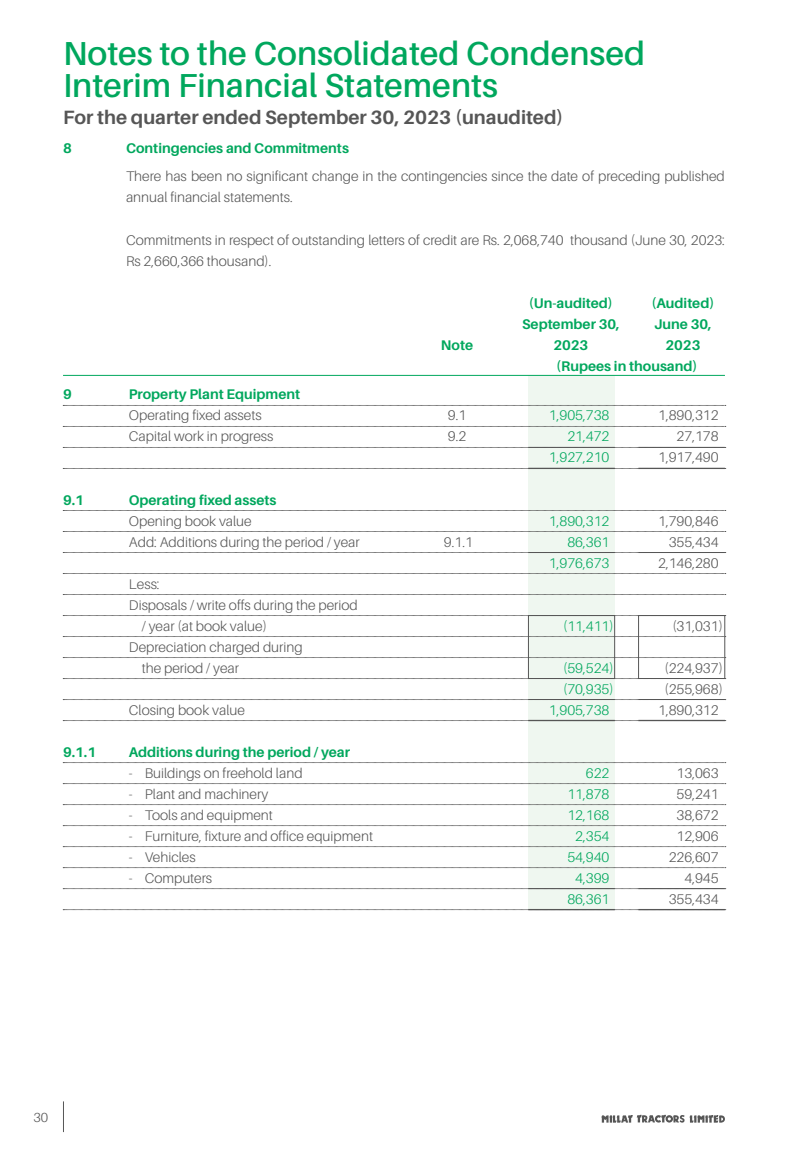
<style>
.page{position:relative;width:788px;height:1166px;background:#fff}
.page>*{position:absolute;margin:0;border:0;box-sizing:border-box;transform-origin:0 0}
.t1{font:600 33.25px/31.5px "Aileron";color:#00a75d}
.t2{font:700 19.25px "Aileron";color:#565656}
.t3{font:300 14px/21px "Aileron";color:#565656}
.t4{font:700 14px/21px "Aileron";color:#00a75d;text-align:right}
.t5{font:300 14px "Aileron";color:#00a75d}
.t6{font:300 13.12px "Aileron";color:#565656}
</style>
<div class="page">
<div style="left:528px;top:375px;width:86px;height:535px;background:#eff7f0"></div>
<hr style="left:63px;top:375px;width:661px;height:1px;background:#00a75d">
<svg style="left:63px;top:405px;width:662px;height:1px"></svg>
<svg style="left:63px;top:426px;width:662px;height:1px"></svg>
<svg style="left:63px;top:447px;width:662px;height:1px"></svg>
<svg style="left:63px;top:468px;width:662px;height:1px"></svg>
<svg style="left:63px;top:510px;width:662px;height:1px"></svg>
<svg style="left:63px;top:531px;width:662px;height:1px"></svg>
<svg style="left:63px;top:552px;width:662px;height:1px"></svg>
<svg style="left:63px;top:573px;width:662px;height:1px"></svg>
<svg style="left:63px;top:594px;width:662px;height:1px"></svg>
<svg style="left:63px;top:615px;width:662px;height:1px"></svg>
<svg style="left:63px;top:636px;width:662px;height:1px"></svg>
<svg style="left:63px;top:657px;width:662px;height:1px"></svg>
<svg style="left:63px;top:678px;width:662px;height:1px"></svg>
<svg style="left:63px;top:699px;width:662px;height:1px"></svg>
<svg style="left:63px;top:720px;width:662px;height:1px"></svg>
<svg style="left:63px;top:762px;width:662px;height:1px"></svg>
<svg style="left:63px;top:783px;width:662px;height:1px"></svg>
<svg style="left:63px;top:804px;width:662px;height:1px"></svg>
<svg style="left:63px;top:825px;width:662px;height:1px"></svg>
<svg style="left:63px;top:846px;width:662px;height:1px"></svg>
<svg style="left:63px;top:867px;width:662px;height:1px"></svg>
<svg style="left:63px;top:888px;width:662px;height:1px"></svg>
<svg style="left:63px;top:909px;width:662px;height:1px"></svg>
<hr style="left:63px;top:1101px;width:1px;height:31px;background:#565656">
<svg style="left:601px;top:1114px;width:124px;height:9px"></svg>
<h1 class="t1" style="left:63px;top:38px;width:583px">Notes to the Consolidated Condensed<br>Interim Financial Statements</h1>
<h2 class="t2" style="left:63px;top:106px;width:502px">For the quarter ended September 30, 2023 (unaudited)</h2>
<p class="t4" style="left:63px;top:137px;width:10px">8</p>
<p class="t4" style="left:126px;top:137px;width:224px">Contingencies and Commitments</p>
<p class="t3" style="left:126px;top:166px;width:600px">There has been no significant change in the contingencies since the date of preceding published annual financial statements.</p>
<p class="t3" style="left:126px;top:229px;width:600px">Commitments in respect of outstanding letters of credit are Rs. 2,068,740 thousand (June 30, 2023:<br>Rs 2,660,366 thousand).</p>
<p class="t4" style="left:528px;top:292px;width:86px">(Un-audited)</p>
<p class="t4" style="left:651px;top:292px;width:65px">(Audited)</p>
<p class="t4" style="left:522px;top:313px;width:99px">September 30,</p>
<p class="t4" style="left:654px;top:313px;width:59px">June 30,</p>
<p class="t4" style="left:441px;top:334px;width:34px">Note</p>
<p class="t4" style="left:553px;top:334px;width:36px">2023</p>
<p class="t4" style="left:556px;top:334px;width:146px">2023<br>(Rupees in thousand)</p>
<p class="t4" style="left:63px;top:384px;width:10px">9</p>
<p class="t4" style="left:129px;top:384px;width:173px">Property Plant Equipment</p>
<p class="t3" style="left:129px;top:405px;width:134px">Operating fixed assets</p>
<p class="t3" style="left:448px;top:405px;width:20px">9.1</p>
<p class="t5" style="left:549px;top:408px;width:62px">1,905,738</p>
<p class="t3" style="left:658px;top:405px;width:62px">1,890,312</p>
<p class="t3" style="left:129px;top:426px;width:146px">Capital work in progress</p>
<p class="t3" style="left:448px;top:426px;width:20px">9.2</p>
<p class="t5" style="left:567px;top:429px;width:43px">21,472</p>
<p class="t3" style="left:676px;top:426px;width:43px">27,178</p>
<p class="t5" style="left:549px;top:450px;width:62px">1,927,210</p>
<p class="t3" style="left:658px;top:447px;width:62px">1,917,490</p>
<p class="t4" style="left:63px;top:489px;width:22px">9.1</p>
<p class="t4" style="left:129px;top:489px;width:149px">Operating fixed assets</p>
<p class="t3" style="left:129px;top:510px;width:124px">Opening book value</p>
<p class="t5" style="left:549px;top:513px;width:62px">1,890,312</p>
<p class="t3" style="left:658px;top:510px;width:62px">1,790,846</p>
<p class="t3" style="left:129px;top:531px;width:232px">Add: Additions during the period / year</p>
<p class="t3" style="left:444px;top:531px;width:30px">9.1.1</p>
<p class="t5" style="left:567px;top:534px;width:43px">86,361</p>
<p class="t3" style="left:668px;top:531px;width:51px">355,434</p>
<p class="t5" style="left:549px;top:555px;width:62px">1,976,673</p>
<p class="t3" style="left:658px;top:552px;width:62px">2,146,280</p>
<p class="t3" style="left:129px;top:573px;width:32px">Less:</p>
<p class="t3" style="left:129px;top:594px;width:230px">Disposals / write offs during the period</p>
<p class="t3" style="left:142px;top:615px;width:127px">/ year (at book value)</p>
<p class="t5" style="left:563px;top:618px;width:52px">(11,411)</p>
<p class="t3" style="left:672px;top:615px;width:52px">(31,031)</p>
<p class="t3" style="left:142px;top:636px;width:162px;text-indent:-13px">Depreciation charged during the period / year</p>
<p class="t5" style="left:563px;top:660px;width:52px">(59,524)</p>
<p class="t3" style="left:664px;top:657px;width:60px">(224,937)</p>
<p class="t5" style="left:563px;top:681px;width:52px">(70,935)</p>
<p class="t3" style="left:664px;top:678px;width:60px">(255,968)</p>
<p class="t3" style="left:129px;top:699px;width:117px">Closing book value</p>
<p class="t5" style="left:549px;top:702px;width:62px">1,905,738</p>
<p class="t3" style="left:658px;top:699px;width:62px">1,890,312</p>
<p class="t4" style="left:63px;top:741px;width:35px">9.1.1</p>
<p class="t4" style="left:129px;top:741px;width:223px">Additions during the period / year</p>
<p class="t3" style="left:129px;top:762px;width:175px">- Buildings on freehold land</p>
<p class="t5" style="left:585px;top:765px;width:25px">622</p>
<p class="t3" style="left:676px;top:762px;width:43px">13,063</p>
<p class="t3" style="left:129px;top:783px;width:141px">- Plant and machinery</p>
<p class="t5" style="left:567px;top:786px;width:43px">11,878</p>
<p class="t3" style="left:676px;top:783px;width:43px">59,241</p>
<p class="t3" style="left:129px;top:804px;width:145px">- Tools and equipment</p>
<p class="t5" style="left:567px;top:807px;width:43px">12,168</p>
<p class="t3" style="left:676px;top:804px;width:43px">38,672</p>
<p class="t3" style="left:129px;top:825px;width:245px">- Furniture, fixture and office equipment</p>
<p class="t5" style="left:575px;top:828px;width:36px">2,354</p>
<p class="t3" style="left:676px;top:825px;width:43px">12,906</p>
<p class="t3" style="left:129px;top:846px;width:68px">- Vehicles</p>
<p class="t5" style="left:567px;top:849px;width:43px">54,940</p>
<p class="t3" style="left:668px;top:846px;width:51px">226,607</p>
<p class="t3" style="left:129px;top:867px;width:85px">- Computers</p>
<p class="t5" style="left:575px;top:870px;width:36px">4,399</p>
<p class="t3" style="left:684px;top:867px;width:36px">4,945</p>
<p class="t5" style="left:567px;top:891px;width:43px">86,361</p>
<p class="t3" style="left:668px;top:888px;width:51px">355,434</p>
<p class="t6" style="left:33px;top:1109px;width:16px">30</p>
</div>
